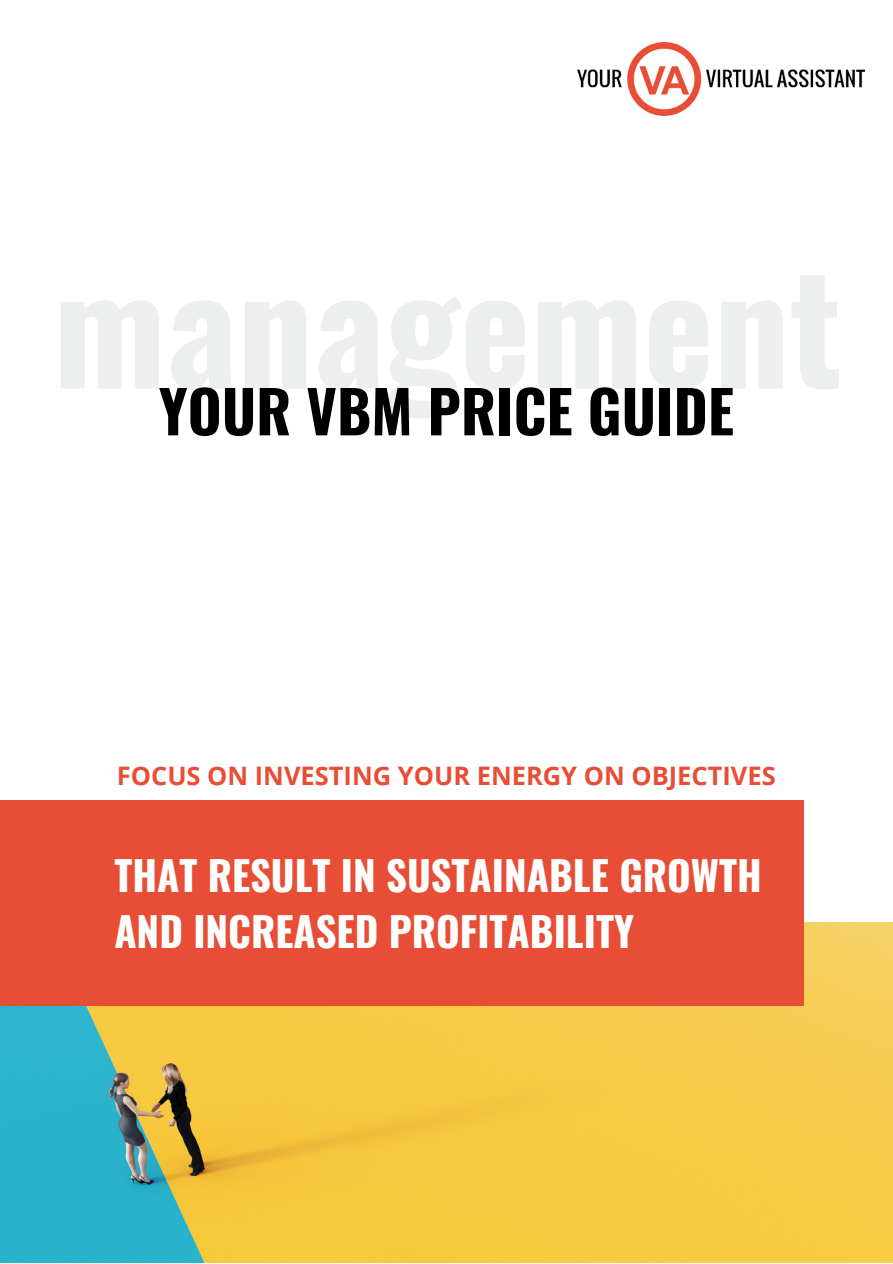
<style>
.page{position:relative;width:893px;height:1264px;background:#fff}
.page>*{position:absolute;margin:0;border:0;box-sizing:border-box;transform-origin:0 0}
.t1{font:700 58.5px "Oswald";color:#000}
.t2{font:700 40.5px/56.2px "Oswald";color:#fff}
.t3{font:700 25.5px "Open Sans";color:#e84e36}
</style>
<div class="page">
<img style="left:578px;top:43px;width:286px;height:73px">
<img style="left:0;top:922px;width:892px;height:340px">
<div style="left:0;top:801px;width:803px;height:204px;background:#e84e36"></div>
<h1 class="t1" style="left:159px;top:365px;width:576px">YOUR VBM PRICE GUIDE</h1>
<p class="t3" style="left:117px;top:757px;width:660px">FOCUS ON INVESTING YOUR ENERGY ON OBJECTIVES</p>
<p class="t2" style="left:114px;top:845px;width:649px">THAT RESULT IN SUSTAINABLE GROWTH<br>AND INCREASED PROFITABILITY</p>
</div>
